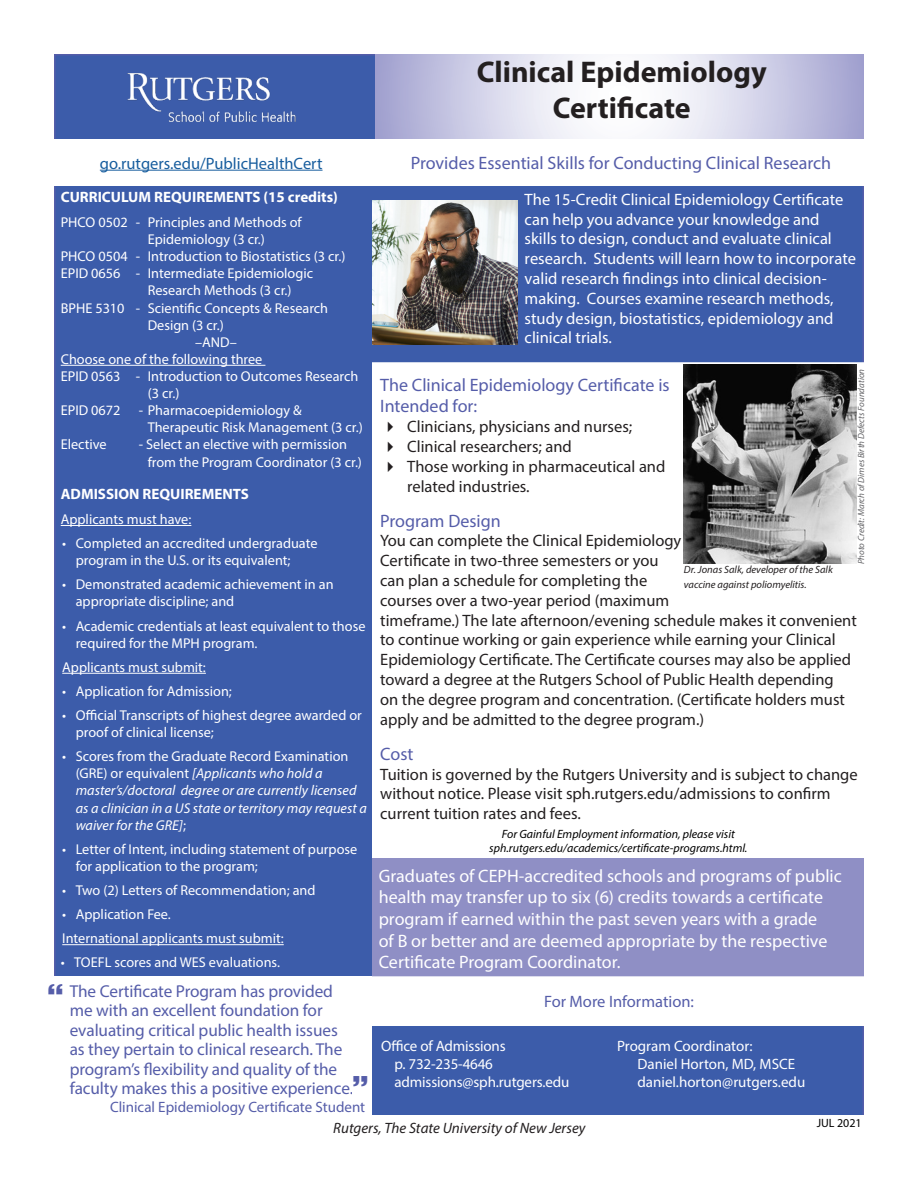
<style>
.page{position:relative;width:918px;height:1188px;background:#fff}
.page>*{position:absolute;margin:0;border:0;box-sizing:border-box;transform-origin:0 0}
.t1{font:700 30px/36px "Myriad Pro";color:#231f20;text-align:center}
.t2{font:18px/21.6px "Myriad Pro";color:#fff}
.t3{font:18px/21.6px "Myriad Pro";color:#555da9}
.t4{font:17.25px/19.5px "Myriad Pro";letter-spacing:-.005em;color:#555da9}
.t5{font:16.5px/19.8px "Myriad Pro";color:#231f20}
.t6{font:16.5px/19.8px "Myriad Pro";color:#fff}
.t7{font:16.5px "Myriad Pro";color:#175d9e}
.t8{font:16.5px "Myriad Pro";color:#555da9}
.t9{font:15px "Myriad Pro";letter-spacing:-.005em;color:#fff}
.t10{font:700 15px "Myriad Pro";color:#fff}
.t11{font:15px "Myriad Pro";color:#555da9}
.t12{font:italic 15px "Myriad Pro";color:#231f20}
.t13{font:14.25px/17.1px "Myriad Pro";color:#fff}
.t14{font:italic 14.25px/17.1px "Myriad Pro";color:#fff}
.t15{font:italic 12px/14.4px "Myriad Pro";color:#000;text-align:center}
.t16{font:12px "Myriad Pro";color:#000}
.t17{font:italic 10.5px/15px "Myriad Pro";color:#231f20}
.t18{font:italic 9px "Myriad Pro";color:#636366}
.s1{font-style:normal}
</style>
<div class="page">
<div style="left:54px;top:54px;width:810px;height:1080px;background:#3c5caa;border:2px solid #555da9"></div>
<div style="left:47px;top:139px;width:328px;height:47px;background:#fff"></div>
<hr style="left:100px;top:170px;width:223px;height:1px;background:#175d9e">
<div style="left:373px;top:363px;width:490px;height:517px;background:#fff"></div>
<div style="left:372px;top:859px;width:492px;height:119px;background:#8f8fc5"></div>
<svg style="left:375px;top:54px;width:489px;height:85px;background:#d6d6ea"></svg>
<hr style="left:61px;top:365px;width:204px;height:1px;background:#fff">
<hr style="left:61px;top:525px;width:130px;height:1px;background:#fff">
<hr style="left:62px;top:673px;width:144px;height:1px;background:#fff">
<hr style="left:62px;top:944px;width:222px;height:1px;background:#fff">
<div style="left:375px;top:139px;width:492px;height:47px;background:#fff"></div>
<div style="left:371px;top:977px;width:496px;height:48px;background:#fff"></div>
<div style="left:370px;top:976px;width:498px;height:50px;border:2px solid #fff"></div>
<div style="left:54px;top:977px;width:318px;height:147px;background:#fff"></div>
<img style="left:684px;top:364px;width:173px;height:200px">
<div style="left:372px;top:823px;width:492px;height:35px;background:#fff"></div>
<div style="left:54px;top:1115px;width:811px;height:42px;background:#fff"></div>
<img style="left:127px;top:73px;width:169px;height:49px">
<img style="left:373px;top:201px;width:144px;height:144px">
<p class="t1" style="left:477px;top:53px;width:291px">Clinical Epidemiology<br>Certificate</p>
<p class="t7" style="left:100px;top:153px;width:224px">go.rutgers.edu/PublicHealthCert</p>
<p class="t10" style="left:61px;top:187px;width:279px">CURRICULUM REQUIREMENTS (15 credits)</p>
<p class="t13" style="left:148px;top:214px;width:155px;text-indent:-87px">PHCO 0502 - Principles and Methods of<br>Epidemiology (3 cr.)</p>
<p class="t13" style="left:61px;top:248px;width:286px">PHCO 0504 - Introduction to Biostatistics (3 cr.)</p>
<p class="t13" style="left:148px;top:265px;width:167px;text-indent:-87px">EPID 0656 - Intermediate Epidemiologic<br>Research Methods (3 cr.)</p>
<p class="t13" style="left:148px;top:299px;width:182px;text-indent:-87px">BPHE 5310 - Scientific Concepts &amp; Research<br>Design (3 cr.)</p>
<p class="t13" style="left:195px;top:333px;width:43px">–AND–</p>
<p class="t13" style="left:61px;top:350px;width:203px">Choose one of the following three</p>
<p class="t13" style="left:148px;top:367px;width:212px;text-indent:-87px">EPID 0563 - Introduction to Outcomes Research (3 cr.)</p>
<p class="t13" style="left:61px;top:402px;width:61px">EPID 0672</p>
<p class="t13" style="left:148px;top:402px;width:217px;text-indent:-9px">- Pharmacoepidemiology &amp;<br>Therapeutic Risk Management (3 cr.)</p>
<p class="t13" style="left:61px;top:436px;width:47px">Elective</p>
<p class="t13" style="left:148px;top:435px;width:216px;line-height:18px;text-indent:-9px">- Select an elective with permission from the Program Coordinator (3 cr.)</p>
<p class="t10" style="left:61px;top:484px;width:190px">ADMISSION REQUIREMENTS</p>
<p class="t13" style="left:61px;top:511px;width:132px">Applicants must have:</p>
<p class="t13" style="left:76px;top:535px;width:243px;text-indent:-14px">• Completed an accredited undergraduate program in the U.S. or its equivalent;</p>
<p class="t13" style="left:76px;top:576px;width:259px;text-indent:-14px">• Demonstrated academic achievement in an appropriate discipline; and</p>
<p class="t13" style="left:76px;top:617px;width:291px;text-indent:-14px">• Academic credentials at least equivalent to those required for the MPH program.</p>
<p class="t13" style="left:62px;top:658px;width:145px">Applicants must submit:</p>
<p class="t13" style="left:62px;top:682px;width:171px">• Application for Admission;</p>
<p class="t13" style="left:76px;top:707px;width:288px;text-indent:-14px">• Official Transcripts of highest degree awarded or proof of clinical license;</p>
<p class="t14" style="left:76px;top:748px;width:293px;text-indent:-14px"><span class="s1">• Scores from the Graduate Record Examination (GRE) or equivalent</span> [Applicants who hold a master’s/doctoral degree or are currently licensed as a clinician in a US state or territory may request a waiver for the GRE]<span class="s1">;</span></p>
<p class="t13" style="left:76px;top:840px;width:283px;text-indent:-14px">• Letter of Intent, including statement of purpose for application to the program;</p>
<p class="t13" style="left:62px;top:881px;width:255px">• Two (2) Letters of Recommendation; and</p>
<p class="t13" style="left:62px;top:906px;width:110px">• Application Fee.</p>
<p class="t13" style="left:62px;top:930px;width:223px">International applicants must submit:</p>
<p class="t13" style="left:61px;top:954px;width:221px">• TOEFL scores and WES evaluations.</p>
<p class="t4" style="left:70px;top:981px;width:285px">The Certificate Program has provided me with an excellent foundation for evaluating critical public health issues as they pertain to clinical research. The program’s flexibility and quality of the faculty makes this a positive experience.</p>
<p class="t11" style="left:110px;top:1098px;width:257px">Clinical Epidemiology Certificate Student</p>
<p class="t3" style="left:411px;top:152px;width:422px">Provides Essential Skills for Conducting Clinical Research</p>
<p class="t6" style="left:525px;top:189px;width:333px">The 15-Credit Clinical Epidemiology Certificate can help you advance your knowledge and skills to design, conduct and evaluate clinical research. Students will learn how to incorporate valid research findings into clinical decision&shy;making. Courses examine research methods, study design, biostatistics, epidemiology and clinical trials.</p>
<p class="t18" style="left:856px;top:564px;width:197px;rotate:-90deg">Photo Credit: March of Dimes Birth Defects Foundation</p>
<p class="t3" style="left:380px;top:374px;width:291px">The Clinical Epidemiology Certificate is<br>Intended for:</p>
<p class="t5" style="left:407px;top:416px;width:227px">Clinicians, physicians and nurses;</p>
<p class="t5" style="left:407px;top:436px;width:166px">Clinical researchers; and</p>
<p class="t5" style="left:407px;top:456px;width:260px">Those working in pharmaceutical and related industries.</p>
<p class="t3" style="left:380px;top:510px;width:122px">Program Design</p>
<p class="t5" style="left:380px;top:531px;width:478px">You can complete the Clinical Epidemiology<br>Certificate in two-three semesters or you<br>can plan a schedule for completing the<br>courses over a two-year period (maximum<br>timeframe.) The late afternoon/evening schedule makes it convenient to continue working or gain experience while earning your Clinical Epidemiology Certificate. The Certificate courses may also be applied toward a degree at the Rutgers School of Public Health depending<br>on the degree program and concentration. (Certificate holders must apply and be admitted to the degree program.)</p>
<p class="t3" style="left:380px;top:743px;width:35px">Cost</p>
<p class="t5" style="left:380px;top:764px;width:479px">Tuition is governed by the Rutgers University and is subject to change without notice. Please visit sph.rutgers.edu/admissions to confirm current tuition rates and fees.</p>
<p class="t17" style="left:684px;top:561px;width:150px">Dr. Jonas Salk, developer of the Salk vaccine against poliomyelitis.</p>
<p class="t15" style="left:489px;top:826px;width:260px">For Gainful Employment information, please visit sph.rutgers.edu/academics/certificate-programs.html.</p>
<p class="t2" style="left:379px;top:865px;width:465px">Graduates of CEPH-accredited schools and programs of public health may transfer up to six (6) credits towards a certificate program if earned within the past seven years with a grade<br>of B or better and are deemed appropriate by the respective Certificate Program Coordinator.</p>
<p class="t8" style="left:544px;top:992px;width:151px">For More Information:</p>
<p class="t9" style="left:381px;top:1037px;width:126px">Office of Admissions</p>
<p class="t9" style="left:394px;top:1055px;width:100px">p. 732-235-4646</p>
<p class="t9" style="left:394px;top:1073px;width:176px">admissions@sph.rutgers.edu</p>
<p class="t9" style="left:617px;top:1037px;width:137px">Program Coordinator:</p>
<p class="t9" style="left:638px;top:1055px;width:159px">Daniel Horton, MD, MSCE</p>
<p class="t9" style="left:638px;top:1073px;width:169px">daniel.horton@rutgers.edu</p>
<p class="t12" style="left:333px;top:1119px;width:254px">Rutgers, The State University of New Jersey</p>
<p class="t16" style="left:817px;top:1116px;width:47px">JUL 2021</p>
</div>
